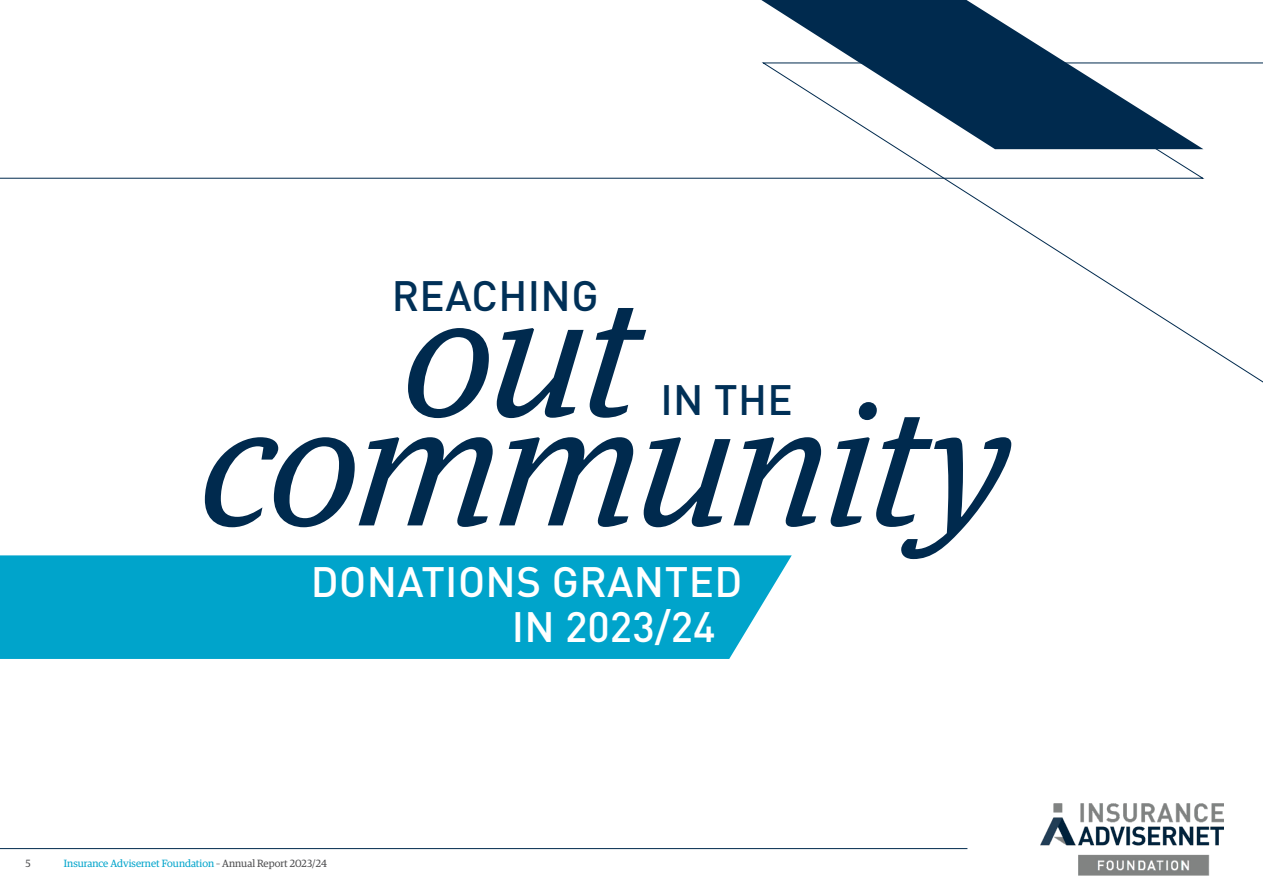
<style>
.page{position:relative;width:1263px;height:893px;background:#fff}
.page>*{position:absolute;margin:0;border:0;box-sizing:border-box;transform-origin:0 0}
.t1{font:italic 168.3px "Guardian Egyp";color:#002a4e}
.t2{font:500 42px/45px "DINOT";letter-spacing:.01em;color:#fff}
.t3{font:500 42px "DINOT";letter-spacing:.01em;color:#003057}
.t4{font:10.5px "Guardian Egyp";color:#00a4cb}
.t5{font:10.5px "Guardian Egyp";color:#4d4d4f}
.s1{color:#4d4d4f}
</style>
<div class="page">
<hr style="left:0;top:848px;width:967px;height:1px;background:#002a4e">
<svg style="left:0;top:177px;width:761px;height:2px;background:#7f93a5"></svg>
<svg style="left:761px;top:0;width:304px;height:62px;fill:#002a4e"></svg>
<svg style="left:761px;top:62px;width:502px;height:321px"></svg>
<img style="left:1041px;top:804px;width:183px;height:72px">
<div style="left:0;top:555px;width:792px;height:104px;background:#00a4cb"></div>
<h2 class="t3" style="left:392px;top:264px;width:208px">REACHING</h2>
<h1 class="t1" style="left:405px;top:243px;width:233px">out</h1>
<h2 class="t3" style="left:660px;top:367px;width:134px">IN THE</h2>
<h1 class="t1" style="left:202px;top:353px;width:805px">community</h1>
<h2 class="t2" style="left:512px;top:557px;width:232px;text-indent:-201px">DONATIONS GRANTED<br>IN 2023/24</h2>
<p class="t5" style="left:26px;top:857px;width:7px">5</p>
<p class="t4" style="left:64px;top:857px;width:265px">Insurance Advisernet Foundation <span class="s1">– Annual Report 2023/24</span></p>
</div>
